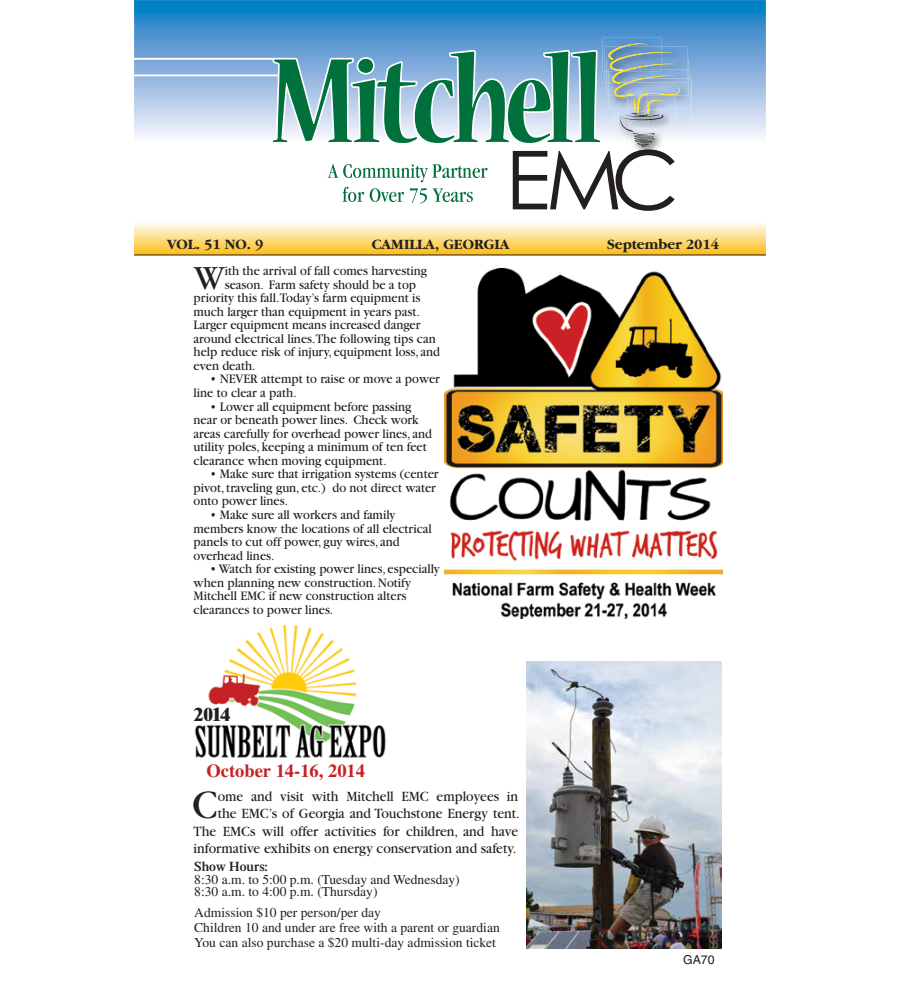
<style>
.page{position:relative;width:900px;height:990px;background:#fff}
.page>*{position:absolute;margin:0;border:0;box-sizing:border-box;transform-origin:0 0}
.t1{font:46.88px "Cambria";letter-spacing:-.01em;color:#231f20}
.t2{font:42.5px "Garamond";color:#231f20;scale:.93 1}
.t3{font:35.25px "Garamond";color:#231f20;scale:.93 1}
.t4{font:25.75px "Calibri";color:#231f20}
.t5{font:700 18.5px "Times";color:#c52127}
.t6{font:800 18.5px "Times";color:#231f20}
.t7{font:14.75px/17.2px "Garamond";color:#231f20;text-align:right;scale:.93 1}
.t8{font:700 14.75px "Garamond";color:#231f20}
.t9{font:13.5px/13.5px "Garamond";color:#231f20;scale:.93 1}
.t10{font:13.5px/14.8px "Times";color:#231f20}
.t11{font:600 13.5px "Times";color:#231f20}
.t12{font:12.38px "Helvetica";color:#231f20}
</style>
<div class="page">
<svg style="left:134px;top:0;width:632px;height:137px;background:#5ea2d5"></svg>
<img style="left:603px;top:38px;width:58px;height:5px">
<img style="left:680px;top:46px;width:7px;height:12px">
<img style="left:680px;top:58px;width:7px;height:12px">
<img style="left:680px;top:70px;width:7px;height:9px">
<img style="left:680px;top:79px;width:11px;height:46px">
<img style="left:680px;top:79px;width:10px;height:30px">
<img style="left:680px;top:79px;width:9px;height:16px">
<img style="left:680px;top:79px;width:7px;height:3px">
<hr style="left:134px;top:58px;width:141px;height:2px;background:#fff">
<hr style="left:134px;top:75px;width:145px;height:1px;background:#fff">
<svg style="left:134px;top:37px;width:1px;height:100px"></svg>
<svg style="left:270px;top:43px;width:410px;height:168px"></svg>
<svg style="left:134px;top:223px;width:632px;height:32px;background:#fad983"></svg>
<hr style="left:134px;top:255px;width:632px;height:1px;background:#231f20">
<img style="left:444px;top:268px;width:279px;height:350px">
<img style="left:195px;top:625px;width:192px;height:133px">
<img style="left:527px;top:662px;width:195px;height:287px">
<h1 class="t1" style="left:443px;top:206px;width:215px">Front Page</h1>
<p class="t8" style="left:167px;top:237px;width:98px">VOL. 51 NO. 9</p>
<p class="t8" style="left:372px;top:237px;width:139px">CAMILLA, GEORGIA</p>
<p class="t8" style="left:607px;top:237px;width:114px">September 2014</p>
<h3 class="t3" style="left:194px;top:259px;width:34px">W</h3>
<p class="t9" style="left:225px;top:264px;width:219px">ith the arrival of fall comes harvesting</p>
<p class="t9" style="left:225px;top:278px;width:207px">season. Farm safety should be a top</p>
<p class="t9" style="left:194px;top:291px;width:245px">priority this fall.Today’s farm equipment is</p>
<p class="t9" style="left:194px;top:305px;width:245px">much larger than equipment in years past.</p>
<p class="t9" style="left:194px;top:318px;width:245px">Larger equipment means increased danger</p>
<p class="t9" style="left:194px;top:332px;width:262px">around electrical lines.The following tips can</p>
<p class="t9" style="left:194px;top:346px;width:267px">help reduce risk of injury, equipment loss, and</p>
<p class="t9" style="left:194px;top:359px;width:68px">even death.</p>
<p class="t9" style="left:194px;top:373px;width:266px;text-indent:17px">• NEVER attempt to raise or move a power line to clear a path.</p>
<p class="t9" style="left:194px;top:400px;width:258px;text-indent:17px">• Lower all equipment before passing near or beneath power lines. Check work areas carefully for overhead power lines, and utility poles, keeping a minimum of ten feet clearance when moving equipment.</p>
<p class="t9" style="left:194px;top:468px;width:265px;text-indent:17px">• Make sure that irrigation systems (center pivot, traveling gun, etc.) do not direct water onto power lines.</p>
<p class="t9" style="left:194px;top:508px;width:258px;text-indent:17px">• Make sure all workers and family members know the locations of all electrical panels to cut off power, guy wires, and overhead lines.</p>
<p class="t9" style="left:194px;top:562px;width:266px;text-indent:17px">• Watch for existing power lines, especially when planning new construction. Notify Mitchell EMC if new construction alters clearances to power lines.</p>
<h3 class="t6" style="left:194px;top:703px;width:37px">2014</h3>
<h3 class="t5" style="left:206px;top:760px;width:160px">October 14-16, 2014</h3>
<p class="t7" style="left:194px;top:788px;width:352px">ome and visit with Mitchell EMC employees in<br>the EMC’s of Georgia and Touchstone Energy tent.<br>The EMCs will offer activities for children, and have informative exhibits on energy conservation and safety.</p>
<h2 class="t2" style="left:192px;top:783px;width:29px">C</h2>
<h3 class="t4" style="left:443px;top:791px;width:69px">death.</h3>
<p class="t11" style="left:194px;top:859px;width:75px">Show Hours:</p>
<p class="t10" style="left:194px;top:873px;width:267px;line-height:12.4px">8:30 a.m. to 5:00 p.m. (Tuesday and Wednesday)<br>8:30 a.m. to 4:00 p.m. (Thursday)</p>
<p class="t10" style="left:194px;top:905px;width:307px">Admission $10 per person/per day<br>Children 10 and under are free with a parent or guardian<br>You can also purchase a $20 multi-day admission ticket</p>
<p class="t12" style="left:683px;top:953px;width:33px">GA70</p>
</div>
